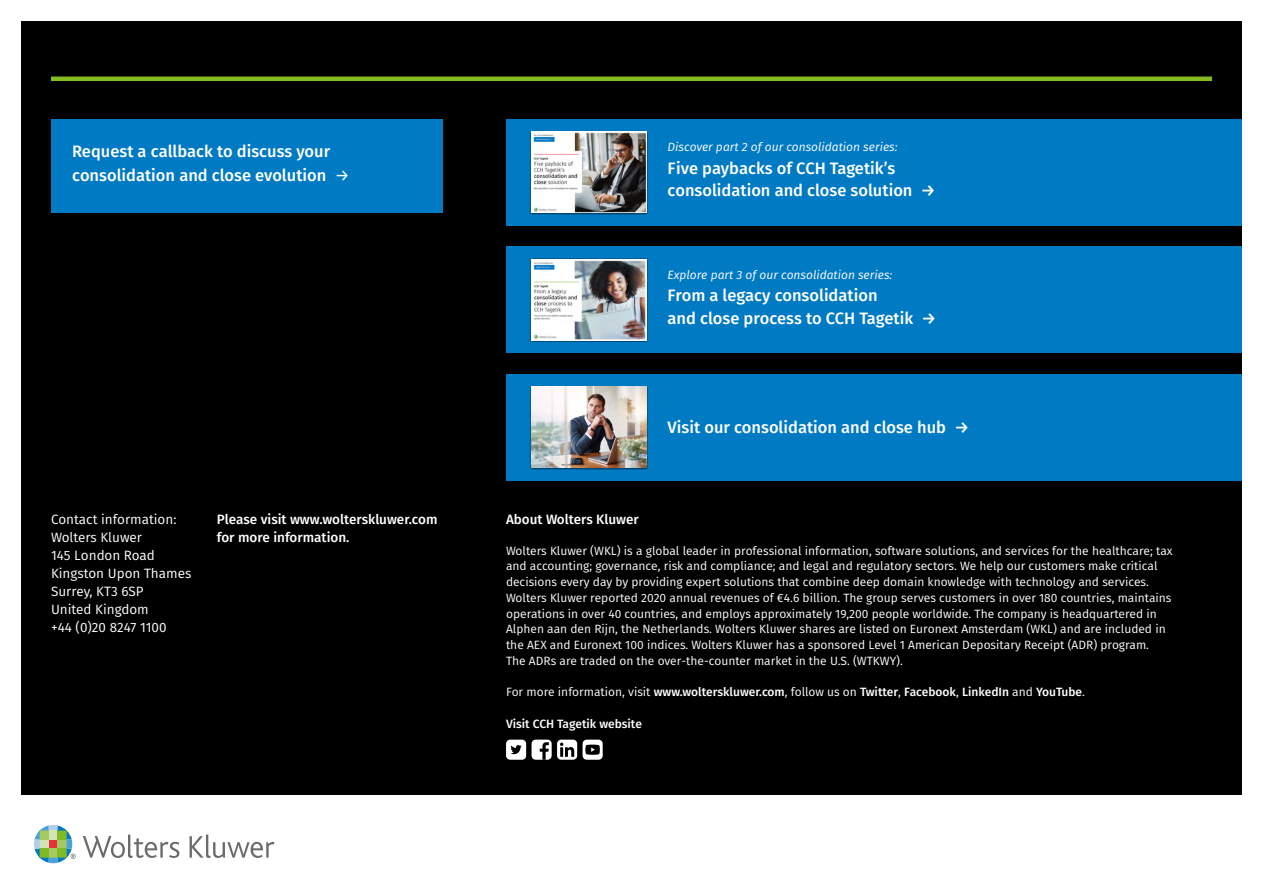
<style>
.page{position:relative;width:1263px;height:893px;background:#fff}
.page>*{position:absolute;margin:0;border:0;box-sizing:border-box;transform-origin:0 0}
.t1{font:500 16.5px/22.5px "Fira Sans";color:#fff}
.t2{font:13.5px/18px "Fira Sans";color:#fff}
.t3{font:500 13.5px/18px "Fira Sans";color:#fff}
.t4{font:12px/15.8px "Fira Sans";color:#fff}
.t5{font:500 12px "Fira Sans";color:#fff}
.t6{font:italic 12px "Fira Sans";color:#fff}
.s1{font-weight:400}
</style>
<div class="page">
<div style="left:21px;top:21px;width:1221px;height:774px;background:#000"></div>
<hr style="left:51px;top:77px;width:1161px;height:4px;background:#85bc20">
<svg style="left:83px;top:835px;width:96px;height:23px"></svg>
<svg style="left:190px;top:835px;width:84px;height:23px"></svg>
<svg style="left:34px;top:825px;width:42px;height:38px"></svg>
<div style="left:51px;top:119px;width:391px;height:94px;background:#007ac3"></div>
<div style="left:506px;top:119px;width:736px;height:106px;background:#007ac3"></div>
<div style="left:506px;top:247px;width:736px;height:106px;background:#007ac3"></div>
<div style="left:506px;top:374px;width:736px;height:106px;background:#007ac3"></div>
<div style="left:530px;top:130px;width:118px;height:85px;background:#000;opacity:.75"></div>
<img style="left:531px;top:132px;width:115px;height:81px">
<div style="left:506px;top:740px;width:20px;height:20px;background:#fff;border-radius:4px"></div>
<svg style="left:510px;top:745px;width:12px;height:9px"></svg>
<div style="left:583px;top:740px;width:20px;height:20px;background:#fff;border-radius:4px"></div>
<svg style="left:585px;top:745px;width:15px;height:10px"></svg>
<div style="left:531px;top:740px;width:21px;height:20px;background:#fff;border-radius:4px"></div>
<svg style="left:540px;top:742px;width:9px;height:18px"></svg>
<div style="left:557px;top:740px;width:20px;height:20px;background:#fff;border-radius:4px"></div>
<svg style="left:560px;top:743px;width:14px;height:14px"></svg>
<div style="left:530px;top:257px;width:118px;height:85px;background:#000;opacity:.75"></div>
<img style="left:531px;top:259px;width:115px;height:81px">
<div style="left:530px;top:385px;width:118px;height:85px;background:#000;opacity:.75"></div>
<img style="left:531px;top:387px;width:115px;height:81px">
<h1 class="t1" style="left:72px;top:139px;width:279px;line-height:24px">Request a callback to discuss your consolidation and close evolution <span class="s1">→</span></h1>
<p class="t6" style="left:668px;top:138px;width:231px">Discover part 2 of our consolidation series:</p>
<h1 class="t1" style="left:668px;top:156px;width:269px">Five paybacks of CCH Tagetik’s consolidation and close solution →</h1>
<p class="t6" style="left:668px;top:266px;width:226px">Explore part 3 of our consolidation series:</p>
<h1 class="t1" style="left:668px;top:284px;width:270px">From a legacy consolidation<br>and close process to CCH Tagetik →</h1>
<h1 class="t1" style="left:668px;top:416px;width:303px">Visit our consolidation and close hub →</h1>
<p class="t2" style="left:51px;top:510px;width:142px">Contact information:<br>Wolters Kluwer<br>145 London Road<br>Kingston Upon Thames<br>Surrey, KT3 6SP<br>United Kingdom<br>+44 (0)20 8247 1100</p>
<p class="t3" style="left:217px;top:510px;width:222px">Please visit www.wolterskluwer.com for more information.</p>
<p class="t3" style="left:506px;top:510px;width:134px">About Wolters Kluwer</p>
<p class="t4" style="left:506px;top:542px;width:668px">Wolters Kluwer (WKL) is a global leader in professional information, software solutions, and services for the healthcare; tax and accounting; governance, risk and compliance; and legal and regulatory sectors. We help our customers make critical decisions every day by providing expert solutions that combine deep domain knowledge with technology and services.<br>Wolters Kluwer reported 2020 annual revenues of €4.6 billion. The group serves customers in over 180 countries, maintains operations in over 40 countries, and employs approximately 19,200 people worldwide. The company is headquartered in Alphen aan den Rijn, the Netherlands. Wolters Kluwer shares are listed on Euronext Amsterdam (WKL) and are included in the AEX and Euronext 100 indices. Wolters Kluwer has a sponsored Level 1 American Depositary Receipt (ADR) program.<br>The ADRs are traded on the over-the-counter market in the U.S. (WTKWY).</p>
<p class="t5" style="left:506px;top:684px;width:580px"><span class="s1">For more information, visit</span> www.wolterskluwer.com<span class="s1">, follow us on</span> Twitter<span class="s1">,</span> Facebook<span class="s1">,</span> LinkedIn <span class="s1">and</span> YouTube<span class="s1">.</span></p>
<p class="t5" style="left:506px;top:715px;width:137px">Visit CCH Tagetik website</p>
</div>
